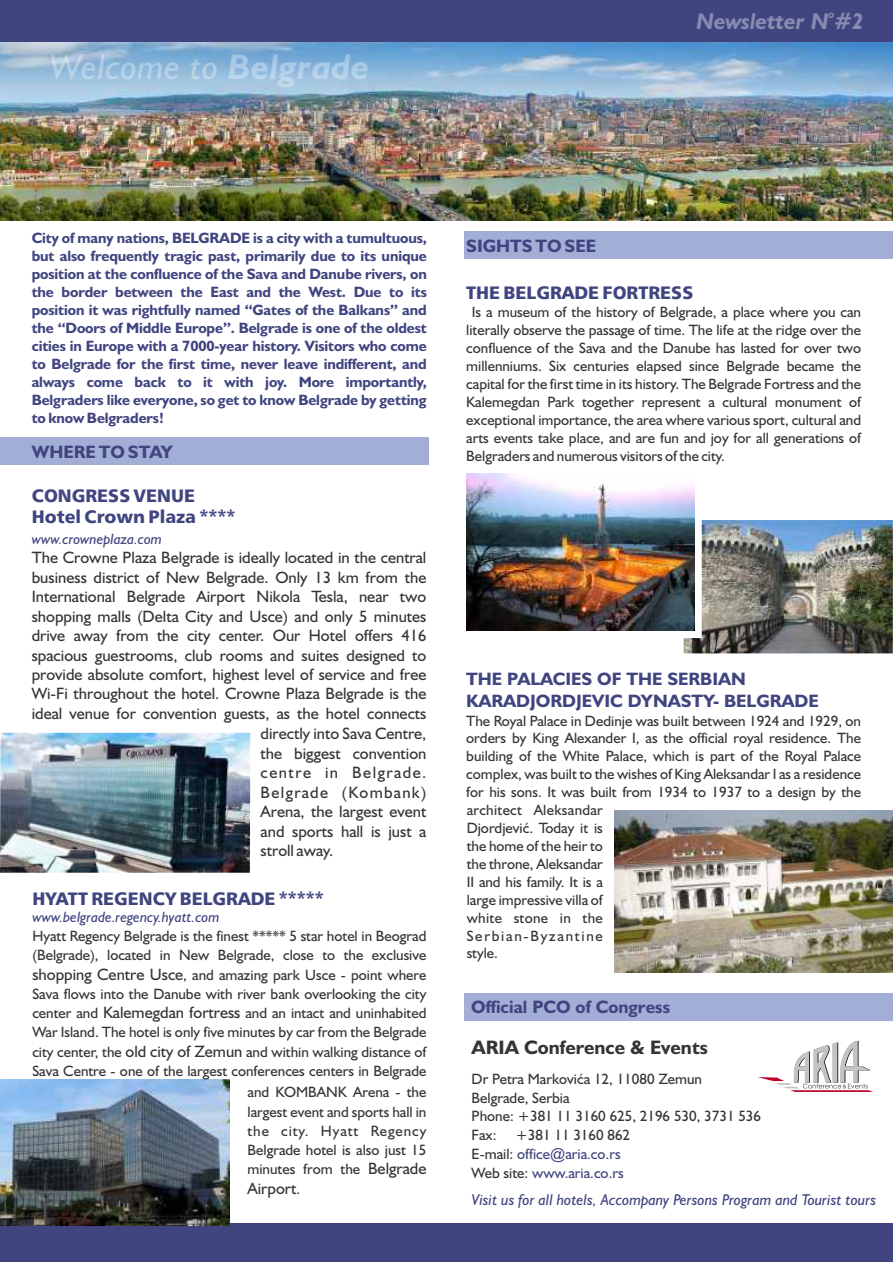
<style>
.page{position:relative;width:893px;height:1263px;background:#fff}
.page>*{position:absolute;margin:0;border:0;box-sizing:border-box;transform-origin:0 0}
.t1{font:italic 35.85px "Humanist 521 BT";letter-spacing:.01em;color:rgb(255 255 255/.33)}
.t2{font:italic 700 22.8px "Humanist 521 BT";color:rgb(255 255 255/.38)}
.t3{font:700 19.5px "Humanist 521 BT";color:#383336}
.t4{font:700 18px/21.6px "Humanist 521 BT";color:#404580}
.t5{font:18px/20.7px "Humanist 777 BT Black B";color:#404580}
.t6{font:16.5px/19.5px "Humanist 521 BT";color:#383336;text-align:justify}
.t7{font:italic 15.75px "Humanist 521 BT";color:#404580}
.t8{font:15px/17.9px "Humanist 521 BT";color:#383336;text-align:justify}
.t9{font:700 15px/18px "Humanist 521 BT";letter-spacing:-.005em;color:#404580;text-align:justify}
.t10{font:15px/18.8px "Humanist 521 BT";color:#404580}
.t11{font:italic 15px "Humanist 521 BT";color:#404580}
.t12{font:italic 700 11.4px "Humanist 521 BT";color:rgb(255 255 255/.38)}
.s1{font-weight:700}
.s2{font-size:16.5px}
.s3{font-size:15px}
.s4{color:#383336}
.s5{font-family:"Arial"}
</style>
<div class="page">
<div style="left:0;top:437px;width:428px;height:28px;background:#a2aed6"></div>
<img style="left:615px;top:810px;width:278px;height:163px">
<img style="left:0;top:42px;width:893px;height:179px">
<div style="left:0;top:0;width:893px;height:42px;background:#404580"></div>
<div style="left:0;top:1224px;width:893px;height:38px;background:#404580"></div>
<img style="left:684px;top:520px;width:209px;height:133px">
<img style="left:0;top:1079px;width:229px;height:146px">
<div style="left:465px;top:231px;width:428px;height:27px;background:#a2aed6"></div>
<div style="left:465px;top:993px;width:428px;height:27px;background:#a2aed6"></div>
<svg style="left:758px;top:1041px;width:115px;height:51px"></svg>
<img style="left:466px;top:473px;width:228px;height:158px">
<img style="left:0;top:733px;width:250px;height:140px">
<h1 class="t1" style="left:49px;top:51px;width:322px">Welcome to <span class="s1">Belgrade</span></h1>
<p class="t12" style="left:829px;top:9px;width:8px">o</p>
<h2 class="t2" style="left:696px;top:12px;width:169px">Newsletter N #2</h2>
<p class="t9" style="left:32px;top:230px;width:397px">City of many nations, BELGRADE is a city with a tumultuous, but also frequently tragic past, primarily due to its unique position at the confluence of the Sava and Danube rivers, on the border between the East and the West. Due to its position it was rightfully named “Gates of the Balkans” and the “Doors of Middle Europe”. Belgrade is one of the oldest cities in Europe with a 7000-year history. Visitors who come to Belgrade for the first time, never leave indifferent, and always come back to it with joy. More importantly, Belgraders like everyone, so get to know Belgrade by getting to know Belgraders!</p>
<p class="t4" style="left:32px;top:443px;width:143px">WHERE TO STAY</p>
<p class="t5" style="left:32px;top:487px;width:205px">CONGRESS VENUE<br>Hotel Crown Plaza ****</p>
<p class="t11" style="left:32px;top:532px;width:132px">www.crowneplaza.com</p>
<p class="t6" style="left:32px;top:549px;width:396px">The Crowne Plaza Belgrade is ideally located in the central business district of New Belgrade. Only 13 km from the International Belgrade Airport Nikola Tesla, near two shopping malls (Delta City and Usce) and only 5 minutes drive away from the city center. Our Hotel offers 416 spacious guestrooms, club rooms and suites designed to provide absolute comfort, highest level of service and free Wi-Fi throughout the hotel. Crowne Plaza Belgrade is the ideal venue for convention guests, as the hotel connects</p>
<p class="t6" style="left:261px;top:725px;width:167px">directly into Sava Centre, the biggest convention centre in Belgrade.<br>Belgrade (Kombank)<br>Arena, the largest event and sports hall is just a stroll away.</p>
<p class="t5" style="left:32px;top:890px;width:293px">HYATT REGENCY BELGRADE *****</p>
<p class="t11" style="left:32px;top:910px;width:189px">www.belgrade.regency.hyatt.com</p>
<p class="t8" style="left:32px;top:928px;width:396px;line-height:19.2px">Hyatt Regency Belgrade is the finest ***** 5 star hotel in Beograd (Belgrade), located in New Belgrade, close to the exclusive <span class="s2">shopping Centre Usce</span>, and amazing park Usce - point where Sava flows into the Danube with river bank overlooking the city center and <span class="s2">Kalemegdan fortress</span> and an intact and uninhabited War Island. The hotel is only five minutes by car from the Belgrade city center, the <span class="s2">old city of Zemun</span> and within walking distance of Sava Centre - one of the largest conferences centers in Belgrade</p>
<p class="t8" style="left:248px;top:1084px;width:180px;line-height:19.2px">and KOMBANK Arena - the largest event and sports hall in the city. Hyatt Regency Belgrade hotel is also just 15 minutes from the <span class="s2">Belgrade</span></p>
<p class="t6" style="left:248px;top:1179px;width:54px">Airport<span class="s3">.</span></p>
<p class="t4" style="left:466px;top:237px;width:131px">SIGHTS TO SEE</p>
<p class="t5" style="left:466px;top:284px;width:228px">THE BELGRADE FORTRESS</p>
<p class="t8" style="left:466px;top:305px;width:396px;text-indent:6px">Is a museum of the history of Belgrade, a place where you can literally observe the passage of time. The life at the ridge over the confluence of the Sava and the Danube has lasted for over two millenniums. Six centuries elapsed since Belgrade became the capital for the first time in its history. The Belgrade Fortress and the Kalemegdan Park together represent a cultural monument of exceptional importance, the area where various sport, cultural and arts events take place, and are fun and joy for all generations of Belgraders and numerous visitors of the city.</p>
<p class="t4" style="left:466px;top:670px;width:354px">THE PALACIES OF THE SERBIAN<br>KARADJORDJEVIC DYNASTY- BELGRADE</p>
<p class="t8" style="left:466px;top:713px;width:396px">The Royal Palace in Dedinje was built between 1924 and 1929, on orders by King Alexander I, as the official royal residence. The building of the White Palace, which is part of the Royal Palace complex, was built to the wishes of King Aleksandar I as a residence for his sons. It was built from 1934 to 1937 to a design by the</p>
<p class="t8" style="left:467px;top:802px;width:138px">architect Aleksandar Djordjević. Today it is the home of the heir to the throne, Aleksandar II and his family. It is a large impressive villa of white stone in the Serbian-Byzantine style.</p>
<p class="t4" style="left:471px;top:998px;width:200px">Official PCO of Congress</p>
<h3 class="t3" style="left:472px;top:1039px;width:238px">ARIA Conference &amp; Events</h3>
<p class="t8" style="left:472px;top:1070px;width:291px;line-height:18.8px;text-align:left">Dr Petra Markovića 12, 11080 Zemun<br>Belgrade, Serbia<br>Phone: +381 11 3160 625, 2196 530, 3731 536<br>Fax:</p>
<p class="t10" style="left:472px;top:1127px;width:160px;text-indent:44px"><span class="s4">+381 11 3160 862<br>E-mail:</span> office<span class="s5">@</span>aria.co.rs<br><span class="s4">Web site:</span> www.aria.co.rs</p>
<p class="t7" style="left:471px;top:1193px;width:406px">Visit us for all hotels, Accompany Persons Program and Tourist tours</p>
</div>
